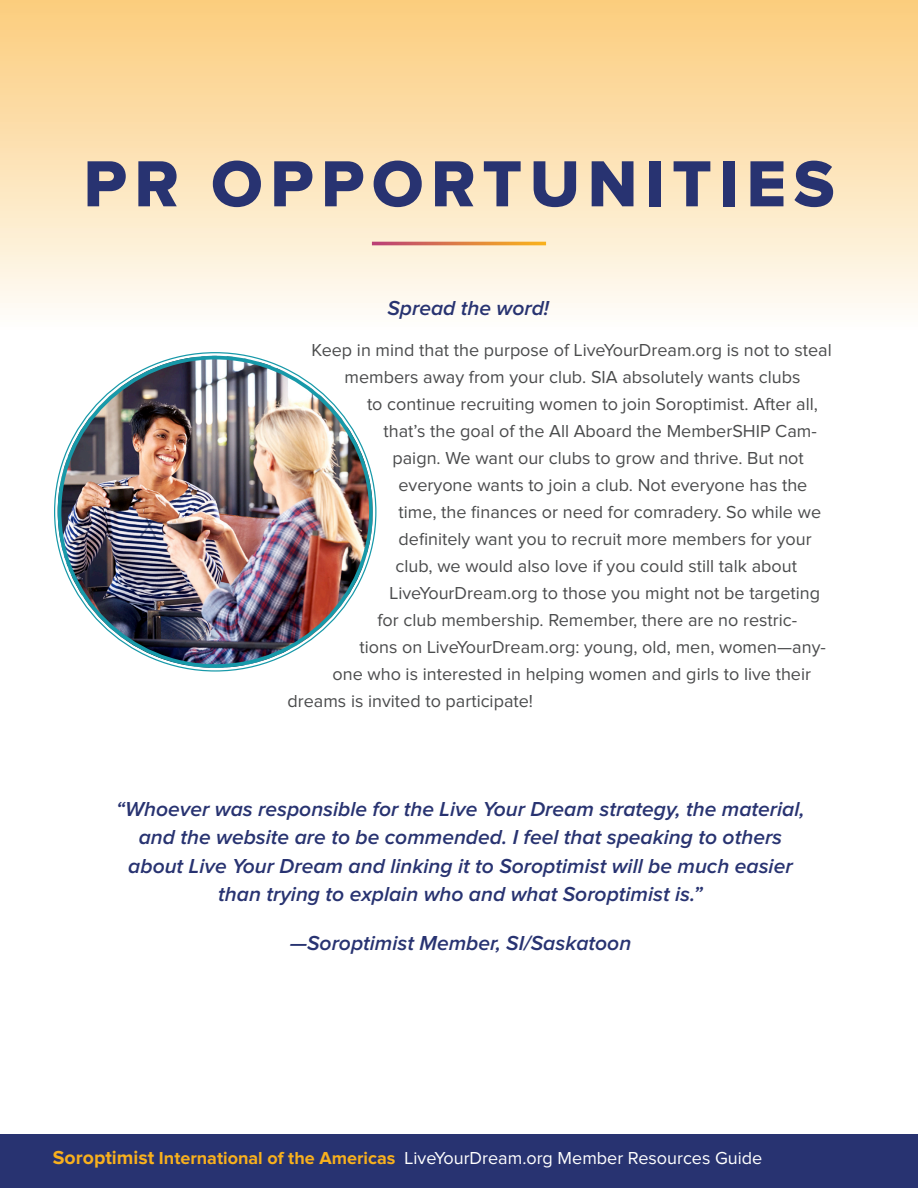
<style>
.page{position:relative;width:918px;height:1188px;background:#fff}
.page>*{position:absolute;margin:0;border:0;box-sizing:border-box;transform-origin:0 0}
.t1{font:67.5px "Proxima Nova Extrabld";letter-spacing:.11em;color:#283371}
.t2{font:italic 600 21px/28.5px "Proxima Nova";color:#283371;text-align:center}
.t3{font:18px "Proxima Nova";color:#4b4c4d}
.t4{font:18px "Proxima Nova";color:#fff}
.s1{font-weight:700;font-size:19.5px;color:#f8b01d}
.s2{font-weight:700;color:#f8b01d}
</style>
<div class="page">
<div style="left:0;top:1134px;width:918px;height:54px;background:#283371"></div>
<div style="left:0;top:0;width:918px;height:361px;background:linear-gradient(to bottom,#fbcc7b,#feffff)"></div>
<hr style="left:372px;top:242px;width:174px;height:3px;background:#fff">
<img style="left:58px;top:356px;width:315px;height:312px">
<p class="t1" style="left:84px;top:153px;width:753px">PR OPPORTUNITIES</p>
<p class="t2" style="left:387px;top:295px;width:163px">Spread the word!</p>
<p class="t3" style="left:312px;top:341px;width:522px">Keep in mind that the purpose of LiveYourDream.org is not to steal</p>
<p class="t3" style="left:345px;top:368px;width:457px">members away from your club. SIA absolutely wants clubs</p>
<p class="t3" style="left:367px;top:395px;width:452px">to continue recruiting women to join Soroptimist. After all,</p>
<p class="t3" style="left:384px;top:422px;width:435px">that’s the goal of the All Aboard the MemberSHIP Cam-</p>
<p class="t3" style="left:393px;top:449px;width:413px">paign. We want our clubs to grow and thrive. But not</p>
<p class="t3" style="left:399px;top:476px;width:410px">everyone wants to join a club. Not everyone has the</p>
<p class="t3" style="left:399px;top:503px;width:424px">time, the finances or need for comradery. So while we</p>
<p class="t3" style="left:399px;top:530px;width:415px">definitely want you to recruit more members for your</p>
<p class="t3" style="left:396px;top:557px;width:403px">club, we would also love if you could still talk about</p>
<p class="t3" style="left:390px;top:584px;width:432px">LiveYourDream.org to those you might not be targeting</p>
<p class="t3" style="left:378px;top:611px;width:421px">for club membership. Remember, there are no restric-</p>
<p class="t3" style="left:360px;top:638px;width:468px">tions on LiveYourDream.org: young, old, men, women—any-</p>
<p class="t3" style="left:333px;top:665px;width:480px">one who is interested in helping women and girls to live their</p>
<p class="t3" style="left:288px;top:692px;width:247px">dreams is invited to participate!</p>
<p class="t2" style="left:116px;top:795px;width:690px">“Whoever was responsible for the Live Your Dream strategy, the material, and the website are to be commended. I feel that speaking to others about Live Your Dream and linking it to Soroptimist will be much easier than trying to explain who and what Soroptimist is.”</p>
<p class="t2" style="left:290px;top:930px;width:343px">—Soroptimist Member, SI/Saskatoon</p>
<p class="t4" style="left:53px;top:1150px;width:711px"><span class="s1">Soroptimist</span> <span class="s2">International of the Americas</span> LiveYourDream.org Member Resources Guide</p>
</div>
